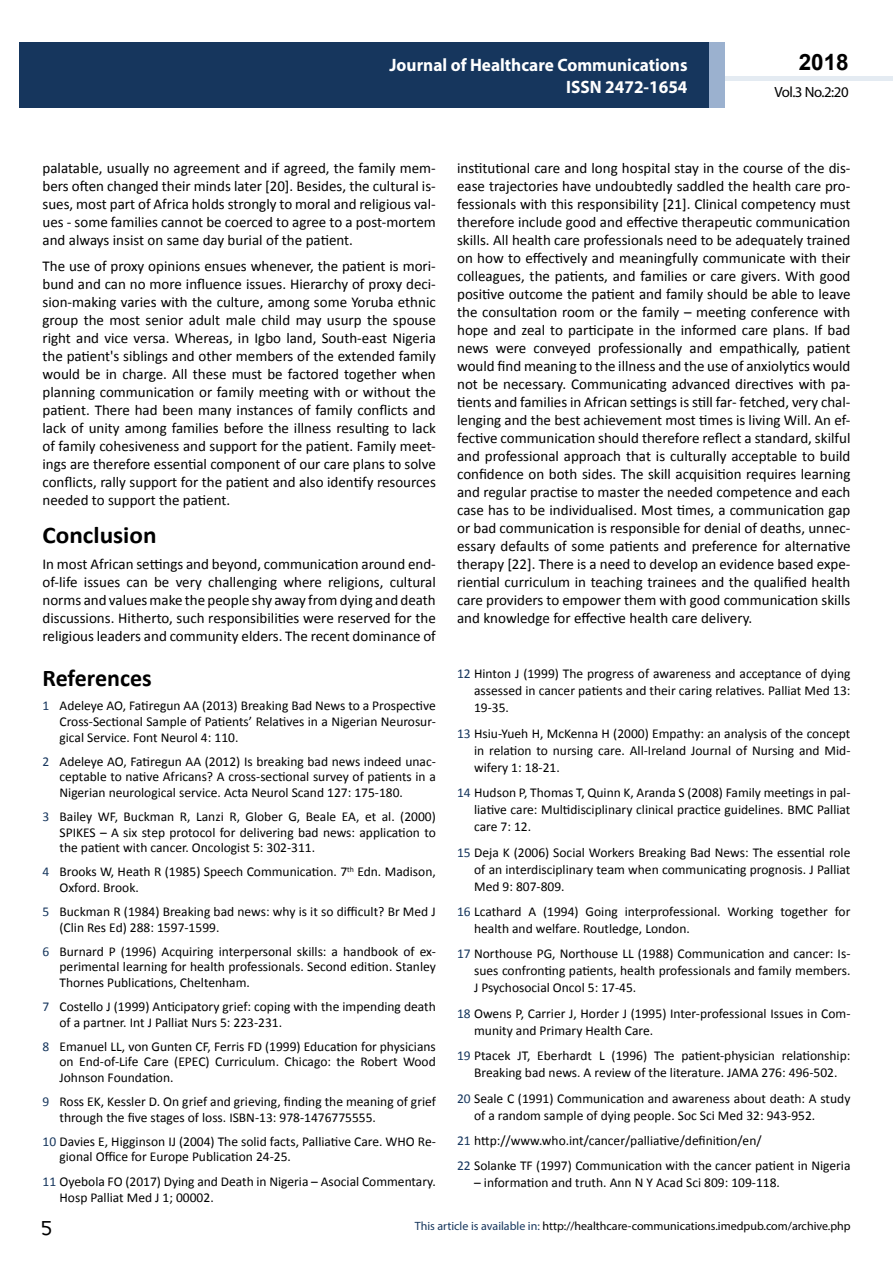
<style>
.page{position:relative;width:893px;height:1263px;background:#fff}
.page>*{position:absolute;margin:0;border:0;box-sizing:border-box;transform-origin:0 0}
.t1{font:25.5px "Tunga";color:#000}
.t2{font:700 24px "Calibri";color:#000;scale:1.05 1}
.t3{font:700 24px "Calibri";color:#000}
.t4{font:700 22.5px "Arial";color:#000}
.t5{font:700 18px/21.6px "Myriad Pro";color:#fff;text-align:right;scale:.96 1}
.t6{font:15px/18px "Calibri";color:#000;text-align:justify}
.t7{font:14.85px "Myriad Pro";letter-spacing:-.03em;color:#000}
.t8{font:13.5px/15.6px "Calibri";color:#000;text-align:justify}
.t9{font:12px "Myriad Pro";color:#000}
.s1{color:#16365d}
</style>
<div class="page">
<div style="left:725px;top:76px;width:168px;height:5px;background:#e4ebf2"></div>
<div style="left:19px;top:42px;width:690px;height:66px;background:#16365d"></div>
<div style="left:709px;top:42px;width:16px;height:66px;background:#9bb1cf"></div>
<p class="t5" style="left:389px;top:54px;width:312px">Journal of Healthcare Communications<br>ISSN 2472-1654</p>
<p class="t5" style="left:517px;top:53px;width:198px">ARCHIVOS DE MEDICINA<br>ISSN 1698-9 65</p>
<h3 class="t4" style="left:799px;top:47px;width:52px">2018</h3>
<p class="t7" style="left:774px;top:83px;width:76px">Vol.3 No.2:20</p>
<p class="t6" style="left:43px;top:159px;width:395px">palatable, usually no agreement and if agreed, the family mem&shy;bers often changed their minds later [20]. Besides, the cultural is&shy;sues, most part of Africa holds strongly to moral and religious val&shy;ues - some families cannot be coerced to agree to a post-mortem and always insist on same day burial of the patient.</p>
<p class="t6" style="left:43px;top:257px;width:395px">The use of proxy opinions ensues whenever, the patient is mori&shy;bund and can no more influence issues. Hierarchy of proxy deci&shy;sion-making varies with the culture, among some Yoruba ethnic group the most senior adult male child may usurp the spouse right and vice versa. Whereas, in Igbo land, South-east Nigeria the patient's siblings and other members of the extended family would be in charge. All these must be factored together when planning communication or family meeting with or without the patient. There had been many instances of family conflicts and lack of unity among families before the illness resulting to lack of family cohesiveness and support for the patient. Family meet&shy;ings are therefore essential component of our care plans to solve conflicts, rally support for the patient and also identify resources needed to support the patient.</p>
<h2 class="t2" style="left:43px;top:519px;width:110px">Conclusion</h2>
<p class="t6" style="left:43px;top:555px;width:395px">In most African settings and beyond, communication around end&shy;of-life issues can be very challenging where religions, cultural norms and values make the people shy away from dying and death discussions. Hitherto, such responsibilities were reserved for the religious leaders and community elders. The recent dominance of</p>
<h2 class="t3" style="left:43px;top:663px;width:111px">References</h2>
<p class="t8" style="left:60px;top:698px;width:378px;text-indent:-17px"><span class="s1">1</span> Adeleye AO, Fatiregun AA (2013) Breaking Bad News to a Prospective Cross-Sectional Sample of Patients’ Relatives in a Nigerian Neurosur&shy;gical Service. Font Neurol 4: 110.</p>
<p class="t8" style="left:60px;top:753px;width:378px;text-indent:-17px"><span class="s1">2</span> Adeleye AO, Fatiregun AA (2012) Is breaking bad news indeed unac&shy;ceptable to native Africans? A cross-sectional survey of patients in a Nigerian neurological service. Acta Neurol Scand 127: 175-180.</p>
<p class="t8" style="left:60px;top:809px;width:378px;text-indent:-17px"><span class="s1">3</span> Bailey WF, Buckman R, Lanzi R, Glober G, Beale EA, et al. (2000)<br>SPIKES – A six step protocol for delivering bad news: application to the patient with cancer. Oncologist 5: 302-311.</p>
<p class="t8" style="left:60px;top:864px;width:378px;text-indent:-17px"><span class="s1">4</span> Brooks W, Heath R (1985) Speech Communication. 7<sup>th</sup> Edn. Madison,<br>Oxford. Brook.</p>
<p class="t8" style="left:60px;top:904px;width:378px;text-indent:-17px"><span class="s1">5</span> Buckman R (1984) Breaking bad news: why is it so difficult? Br Med J (Clin Res Ed) 288: 1597-1599.</p>
<p class="t8" style="left:60px;top:943px;width:378px;text-indent:-17px"><span class="s1">6</span> Burnard P (1996) Acquiring interpersonal skills: a handbook of ex&shy;perimental learning for health professionals. Second edition. Stanley Thornes Publications, Cheltenham.</p>
<p class="t8" style="left:60px;top:999px;width:378px;text-indent:-17px"><span class="s1">7</span> Costello J (1999) Anticipatory grief: coping with the impending death of a partner. Int J Palliat Nurs 5: 223-231.</p>
<p class="t8" style="left:60px;top:1038px;width:378px;text-indent:-17px"><span class="s1">8</span> Emanuel LL, von Gunten CF, Ferris FD (1999) Education for physicians on End-of-Life Care (EPEC) Curriculum. Chicago: the Robert Wood Johnson Foundation.</p>
<p class="t8" style="left:60px;top:1094px;width:378px;text-indent:-17px"><span class="s1">9</span> Ross EK, Kessler D. On grief and grieving, finding the meaning of grief through the five stages of loss. ISBN-13: 978-1476775555.</p>
<p class="t8" style="left:60px;top:1133px;width:378px;text-indent:-17px"><span class="s1">10</span> Davies E, Higginson IJ (2004) The solid facts, Palliative Care. WHO Re&shy;gional Office for Europe Publication 24-25.</p>
<p class="t8" style="left:60px;top:1173px;width:378px;line-height:16.2px;text-indent:-17px"><span class="s1">11</span> Oyebola FO (2017) Dying and Death in Nigeria – Asocial Commentary.<br>Hosp Palliat Med J 1; 00002.</p>
<p class="t6" style="left:457px;top:159px;width:395px">institutional care and long hospital stay in the course of the dis&shy;ease trajectories have undoubtedly saddled the health care pro&shy;fessionals with this responsibility [21]. Clinical competency must therefore include good and effective therapeutic communication skills. All health care professionals need to be adequately trained on how to effectively and meaningfully communicate with their colleagues, the patients, and families or care givers. With good positive outcome the patient and family should be able to leave the consultation room or the family – meeting conference with hope and zeal to participate in the informed care plans. If bad news were conveyed professionally and empathically, patient would find meaning to the illness and the use of anxiolytics would not be necessary. Communicating advanced directives with pa&shy;tients and families in African settings is still far- fetched, very chal&shy;lenging and the best achievement most times is living Will. An ef&shy;fective communication should therefore reflect a standard, skilful and professional approach that is culturally acceptable to build confidence on both sides. The skill acquisition requires learning and regular practise to master the needed competence and each case has to be individualised. Most times, a communication gap or bad communication is responsible for denial of deaths, unnec&shy;essary defaults of some patients and preference for alternative therapy [22]. There is a need to develop an evidence based expe&shy;riential curriculum in teaching trainees and the qualified health care providers to empower them with good communication skills and knowledge for effective health care delivery.</p>
<p class="t8" style="left:474px;top:665px;width:378px;line-height:17px;text-indent:-17px"><span class="s1">12</span> Hinton J (1999) The progress of awareness and acceptance of dying assessed in cancer patients and their caring relatives. Palliat Med 13:<br>19-35.</p>
<p class="t8" style="left:474px;top:725px;width:378px;line-height:17px;text-indent:-17px"><span class="s1">13</span> Hsiu-Yueh H, McKenna H (2000) Empathy: an analysis of the concept in relation to nursing care. All-Ireland Journal of Nursing and Mid&shy;wifery 1: 18-21.</p>
<p class="t8" style="left:474px;top:784px;width:378px;line-height:17px;text-indent:-17px"><span class="s1">14</span> Hudson P, Thomas T, Quinn K, Aranda S (2008) Family meetings in pal&shy;liative care: Multidisciplinary clinical practice guidelines. BMC Palliat care 7: 12.</p>
<p class="t8" style="left:474px;top:844px;width:378px;line-height:17px;text-indent:-17px"><span class="s1">15</span> Deja K (2006) Social Workers Breaking Bad News: The essential role of an interdisciplinary team when communicating prognosis. J Palliat Med 9: 807-809.</p>
<p class="t8" style="left:474px;top:903px;width:378px;line-height:17px;text-indent:-17px"><span class="s1">16</span> Lcathard A (1994) Going interprofessional. Working together for health and welfare. Routledge, London.</p>
<p class="t8" style="left:474px;top:945px;width:378px;line-height:17px;text-indent:-17px"><span class="s1">17</span> Northouse PG, Northouse LL (1988) Communication and cancer: Is&shy;sues confronting patients, health professionals and family members.<br>J Psychosocial Oncol 5: 17-45.</p>
<p class="t8" style="left:474px;top:1005px;width:378px;line-height:17px;text-indent:-17px"><span class="s1">18</span> Owens P, Carrier J, Horder J (1995) Inter-professional Issues in Com&shy;munity and Primary Health Care.</p>
<p class="t8" style="left:457px;top:1047px;width:395px;line-height:17px;text-align:center"><span class="s1">19</span> Ptacek JT, Eberhardt L (1996) The patient-physician relationship:<br>Breaking bad news. A review of the literature. JAMA 276: 496-502.</p>
<p class="t8" style="left:474px;top:1089px;width:378px;line-height:17px;text-indent:-17px"><span class="s1">20</span> Seale C (1991) Communication and awareness about death: A study of a random sample of dying people. Soc Sci Med 32: 943-952.</p>
<p class="t8" style="left:457px;top:1128px;width:395px;line-height:25.5px"><span class="s1">21</span> http://www.who.int/cancer/palliative/definition/en/<br><span class="s1">22</span> Solanke TF (1997) Communication with the cancer patient in Nigeria</p>
<p class="t8" style="left:474px;top:1175px;width:307px">– information and truth. Ann N Y Acad Sci 809: 109-118.</p>
<h1 class="t1" style="left:41px;top:1211px;width:13px">5</h1>
<p class="t9" style="left:415px;top:1218px;width:437px"><span class="s1">This article is available in:</span> http://healthcare-communications.imedpub.com/archive.php</p>
</div>
